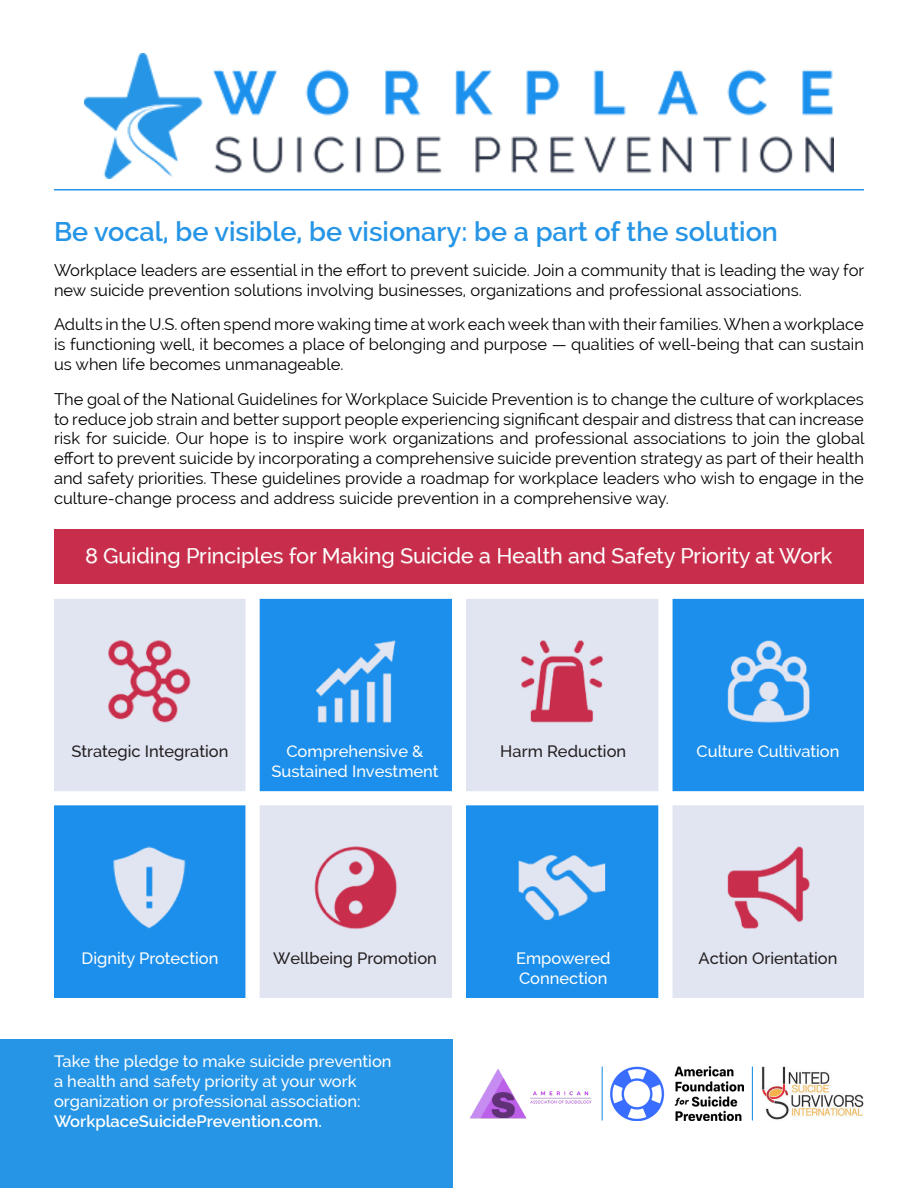
<style>
.page{position:relative;width:918px;height:1188px;background:#fff}
.page>*{position:absolute;margin:0;border:0;box-sizing:border-box;transform-origin:0 0}
.t1{font:600 27px "Raleway";color:#2695e6}
.t2{font:16.5px/19.8px "Raleway";color:#000;text-align:justify}
.t3{font:500 16.5px/19.8px "Raleway";color:#fff}
.t4{font:500 16.5px "Raleway";color:#231f20}
.s1{font-weight:600}
</style>
<div class="page">
<img style="left:54px;top:529px;width:810px;height:469px">
<hr style="left:54px;top:189px;width:810px;height:1px;background:#2695e6">
<img style="left:84px;top:54px;width:750px;height:124px">
<img style="left:761px;top:1067px;width:103px;height:53px">
<img style="left:610px;top:1066px;width:134px;height:54px">
<img style="left:469px;top:1068px;width:123px;height:51px">
<hr style="left:752px;top:1066px;width:1px;height:54px;background:#2695e6">
<hr style="left:602px;top:1066px;width:1px;height:54px;background:#2695e6">
<div style="left:0;top:1040px;width:453px;height:148px;background:#2695e6"></div>
<p class="t1" style="left:54px;top:216px;width:725px">Be vocal, be visible, be visionary: be a part of the solution</p>
<p class="t2" style="left:54px;top:260px;width:812px">Workplace leaders are essential in the effort to prevent suicide. Join a community that is leading the way for new suicide prevention solutions involving businesses, organizations and professional associations.</p>
<p class="t2" style="left:54px;top:315px;width:812px">Adults in the U.S. often spend more waking time at work each week than with their families. When a workplace is functioning well, it becomes a place of belonging and purpose — qualities of well-being that can sustain us when life becomes unmanageable.</p>
<p class="t2" style="left:54px;top:389px;width:812px">The goal of the National Guidelines for Workplace Suicide Prevention is to change the culture of workplaces to reduce job strain and better support people experiencing significant despair and distress that can increase risk for suicide. Our hope is to inspire work organizations and professional associations to join the global effort to prevent suicide by incorporating a comprehensive suicide prevention strategy as part of their health and safety priorities. These guidelines provide a roadmap for workplace leaders who wish to engage in the culture-change process and address suicide prevention in a comprehensive way.</p>
<p class="t4" style="left:72px;top:742px;width:158px">Strategic Integration</p>
<p class="t3" style="left:286px;top:742px;width:139px">Comprehensive &amp;</p>
<p class="t3" style="left:271px;top:762px;width:169px">Sustained Investment</p>
<p class="t4" style="left:500px;top:742px;width:127px">Harm Reduction</p>
<p class="t3" style="left:697px;top:742px;width:144px">Culture Cultivation</p>
<p class="t3" style="left:82px;top:948px;width:138px">Dignity Protection</p>
<p class="t3" style="left:516px;top:948px;width:96px">Empowered</p>
<p class="t3" style="left:519px;top:968px;width:90px">Connection</p>
<p class="t4" style="left:273px;top:948px;width:165px">Wellbeing Promotion</p>
<p class="t4" style="left:699px;top:948px;width:140px">Action Orientation</p>
<p class="t3" style="left:54px;top:1052px;width:339px">Take the pledge to make suicide prevention a health and safety priority at your work organization or professional association:<br><span class="s1">WorkplaceSuicidePrevention.com.</span></p>
</div>
